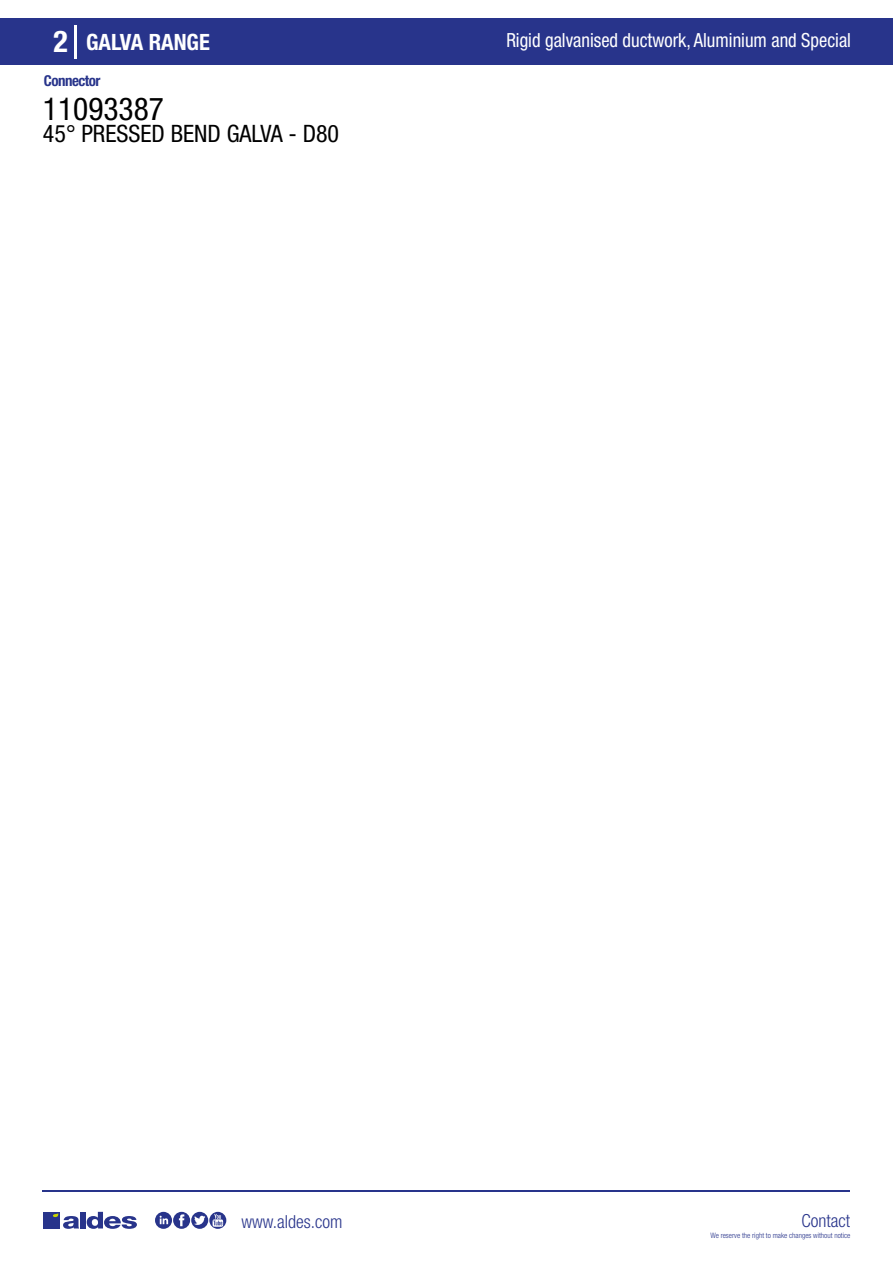
<style>
.page{position:relative;width:893px;height:1263px;background:#fff}
.page>*{position:absolute;margin:0;border:0;box-sizing:border-box;transform-origin:0 0}
.t1{font:condensed 31.5px "Helvetica Neue LT Std";color:#000}
.t2{font:700 condensed 30px "Helvetica Neue LT Std";color:#fff}
.t3{font:condensed 24px "Helvetica Neue LT Std";color:#000}
.t4{font:700 condensed 22.5px "Helvetica Neue LT Std";color:#fff}
.t5{font:condensed 19.5px "Helvetica Neue LT Std";color:#fff;scale:.95 1}
.t6{font:300 condensed 18px "Helvetica Neue";color:#28348b}
.t7{font:700 condensed 15px "Helvetica Neue LT Std";letter-spacing:-.035em;color:#28348b}
.t8{font:300 condensed 7.5px "Helvetica Neue";color:#28348b}
</style>
<div class="page">
<div style="left:0;top:18px;width:893px;height:46px;background:#28348b"></div>
<hr style="left:74px;top:25px;width:2px;height:33px;background:#fff">
<hr style="left:43px;top:1190px;width:807px;height:1px;background:#28348b">
<svg style="left:155px;top:1212px;width:71px;height:17px"></svg>
<div style="left:43px;top:1212px;width:17px;height:16px;background:#28348b"></div>
<div style="left:80px;top:1212px;width:6px;height:16px;background:#28348b"></div>
<svg style="left:87px;top:1212px;width:50px;height:17px"></svg>
<svg style="left:53px;top:1213px;width:26px;height:16px"></svg>
<h2 class="t2" style="left:54px;top:24px;width:16px">2</h2>
<p class="t4" style="left:86px;top:28px;width:125px">GALVA RANGE</p>
<p class="t5" style="left:506px;top:29px;width:364px">Rigid galvanised ductwork, Aluminium and Special</p>
<p class="t7" style="left:44px;top:71px;width:58px">Connector</p>
<h1 class="t1" style="left:43px;top:91px;width:122px">11093387</h1>
<p class="t3" style="left:43px;top:120px;width:298px">45° PRESSED BEND GALVA - D80</p>
<p class="t6" style="left:241px;top:1211px;width:102px">www.aldes.com</p>
<p class="t6" style="left:801px;top:1211px;width:50px">Contact</p>
<p class="t8" style="left:710px;top:1230px;width:141px">We reserve the right to make changes without notice</p>
</div>
